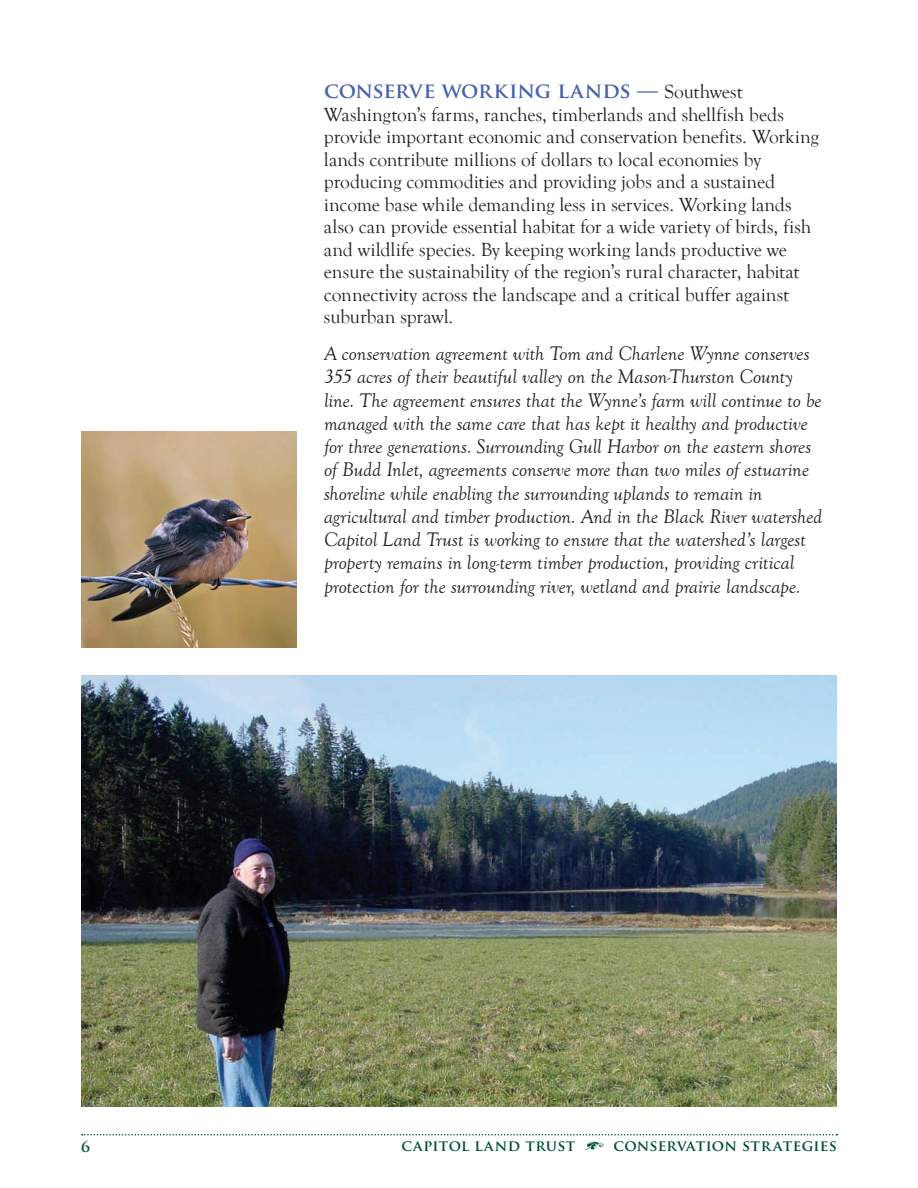
<style>
.page{position:relative;width:918px;height:1188px;background:#fff}
.page>*{position:absolute;margin:0;border:0;box-sizing:border-box;transform-origin:0 0}
.Main_body{font:700 21px "Trajan Pro";letter-spacing:-.02em;color:#4863ae}
.Main_body-2{font:italic 20.25px/23.2px "Goudy Old Style T";letter-spacing:-.005em;color:#231f20}
.Main_body-3{font:19.5px/22.5px "Goudy Old Style T";color:#231f20}
.t1{font:700 15px "Trajan Pro";letter-spacing:.02em;color:#00502e}
.s1{font-family:"Goudy Old Style T";font-weight:400;font-size:19.5px;color:#231f20}
.s2{font-family:"Type Embellishments One Let Plain";font-weight:400}
</style>
<div class="page">
<svg style="left:82px;top:1134px;width:755px;height:2px"></svg>
<img style="left:81px;top:675px;width:756px;height:432px">
<img style="left:81px;top:432px;width:216px;height:216px">
<p class="t1" style="left:81px;top:1137px;width:10px">6</p>
<p class="Main_body" style="left:324px;top:78px;width:420px">CONSERVE WORKING LANDS — <span class="s1">Southwest</span></p>
<p class="Main_body-3" style="left:324px;top:104px;width:496px">Washington’s farms, ranches, timberlands and shellfish beds provide important economic and conservation benefits. Working lands contribute millions of dollars to local economies by producing commodities and providing jobs and a sustained income base while demanding less in services. Working lands also can provide essential habitat for a wide variety of birds, fish and wildlife species. By keeping working lands productive we ensure the sustainability of the region’s rural character, habitat connectivity across the landscape and a critical buffer against suburban sprawl.</p>
<p class="Main_body-2" style="left:324px;top:342px;width:500px">A conservation agreement with Tom and Charlene Wynne conserves 355 acres of their beautiful valley on the Mason-Thurston County line. The agreement ensures that the Wynne’s farm will continue to be managed with the same care that has kept it healthy and productive for three generations. Surrounding Gull Harbor on the eastern shores of Budd Inlet, agreements conserve more than two miles of estuarine shoreline while enabling the surrounding uplands to remain in agricultural and timber production. And in the Black River watershed Capitol Land Trust is working to ensure that the watershed’s largest property remains in long-term timber production, providing critical protection for the surrounding river, wetland and prairie landscape.</p>
<p class="t1" style="left:401px;top:1136px;width:437px">CAPITOL LAND TRUST <span class="s2">+</span> CONSERVATION STRATEGIES</p>
</div>
